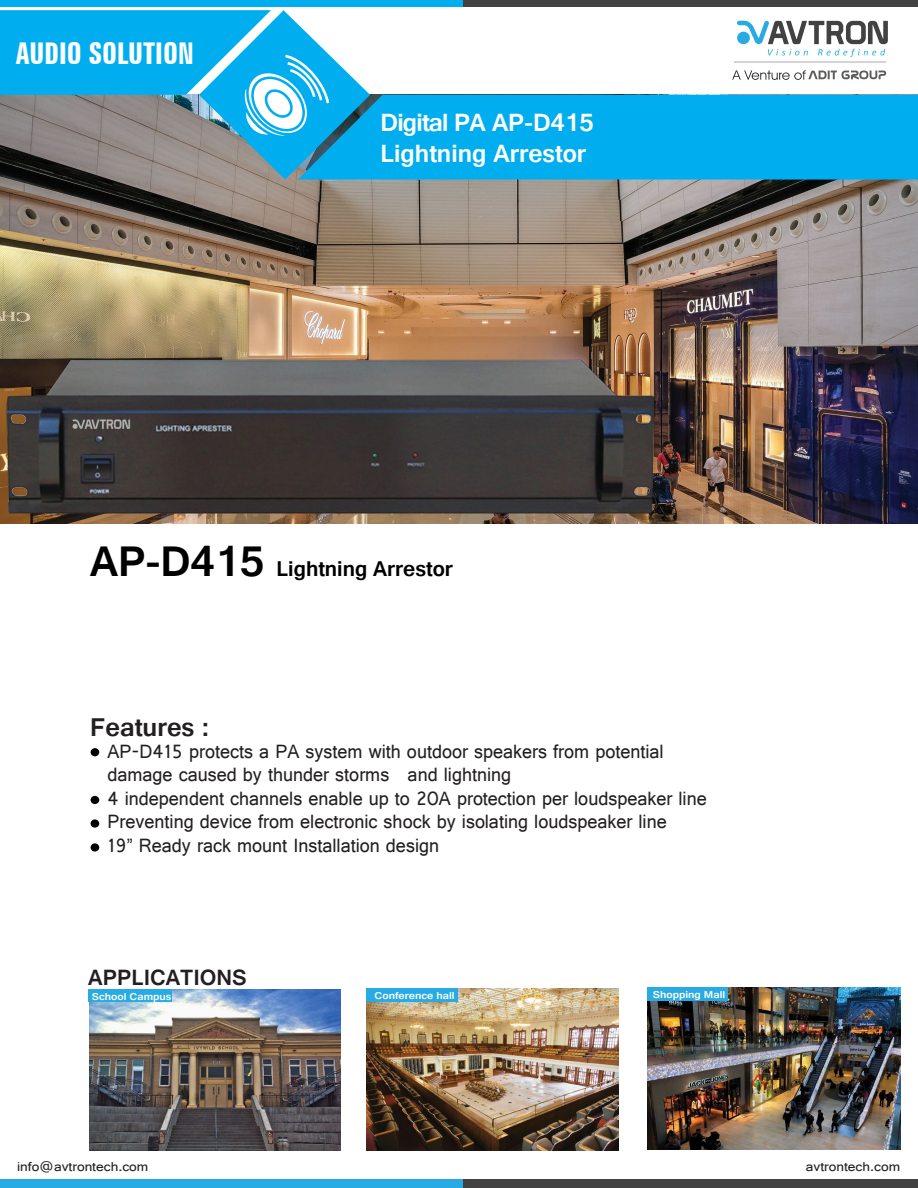
<style>
.page{position:relative;width:918px;height:1188px;background:#fff}
.page>*{position:absolute;margin:0;border:0;box-sizing:border-box;transform-origin:0 0}
.t1{font:700 extra-condensed 30px "Zurich BT";color:#fff}
.t2{font:700 27px "Gautami";color:#231f20}
.t3{font:700 26.25px/31.5px "Gautami";color:#fff}
.t4{font:700 23.25px "Gautami";color:#231f20}
.t5{font:700 22.5px "Gautami";color:#000}
.t6{font:20.25px/23.4px "Gautami";color:#231f20;scale:.96 1}
.t7{font:13.5px "Gautami";color:#231f20;scale:1.1 1}
.t8{font:700 10.5px "Gautami";color:#fdfdfd;scale:1.1 1}
.s1{font-size:45px}
</style>
<div class="page">
<img style="left:1px;top:180px;width:917px;height:343px">
<img style="left:647px;top:988px;width:253px;height:162px">
<img style="left:89px;top:989px;width:251px;height:162px">
<img style="left:366px;top:989px;width:252px;height:161px">
<div style="left:0;top:0;width:917px;height:6px;background:#00aeef"></div>
<div style="left:464px;top:0;width:454px;height:6px;background:#424243"></div>
<hr style="left:734px;top:62px;width:152px;height:1px;background:#d3d4d3">
<svg style="left:732px;top:70px;width:154px;height:10px"></svg>
<svg style="left:737px;top:21px;width:151px;height:36px"></svg>
<div style="left:0;top:1179px;width:918px;height:9px;background:#27abe2"></div>
<div style="left:463px;top:1179px;width:455px;height:9px;background:#424243"></div>
<div style="left:370px;top:95px;width:548px;height:85px;background:#00aeef"></div>
<svg style="left:0;top:10px;width:370px;height:170px;background:#4aa6c8"></svg>
<div style="left:88px;top:990px;width:84px;height:12px;background:#27abe2"></div>
<div style="left:367px;top:989px;width:91px;height:13px;background:#27abe2"></div>
<div style="left:647px;top:988px;width:81px;height:13px;background:#27abe2"></div>
<div style="left:91px;top:748px;width:8px;height:8px;background:#010101;border-radius:50%"></div>
<div style="left:91px;top:796px;width:8px;height:8px;background:#010101;border-radius:50%"></div>
<div style="left:91px;top:819px;width:8px;height:9px;background:#010101;border-radius:50%"></div>
<div style="left:91px;top:843px;width:8px;height:9px;background:#010101;border-radius:50%"></div>
<img style="left:0;top:339px;width:677px;height:185px">
<h1 class="t1" style="left:16px;top:36px;width:179px">AUDIO SOLUTION</h1>
<p class="t3" style="left:380px;top:106px;width:215px">Digital PA AP-D415<br>Lightning Arrestor</p>
<p class="t5" style="left:90px;top:555px;width:364px"><span class="s1">AP-D415</span> Lightning Arrestor</p>
<h2 class="t2" style="left:90px;top:711px;width:120px">Features :</h2>
<p class="t6" style="left:107px;top:739px;width:626px">AP-D415 protects a PA system with outdoor speakers from potential damage caused by thunder storms and lightning<br>4 independent channels enable up to 20A protection per loudspeaker line Preventing device from electronic shock by isolating loudspeaker line<br>19” Ready rack mount Installation design</p>
<p class="t4" style="left:88px;top:963px;width:160px">APPLICATIONS</p>
<p class="t8" style="left:92px;top:990px;width:74px">School Campus</p>
<p class="t8" style="left:375px;top:989px;width:74px">Conference hall</p>
<p class="t8" style="left:653px;top:988px;width:67px">Shopping Mall</p>
<p class="t7" style="left:17px;top:1159px;width:121px">info@avtrontech.com</p>
<p class="t7" style="left:806px;top:1159px;width:87px">avtrontech.com</p>
</div>
